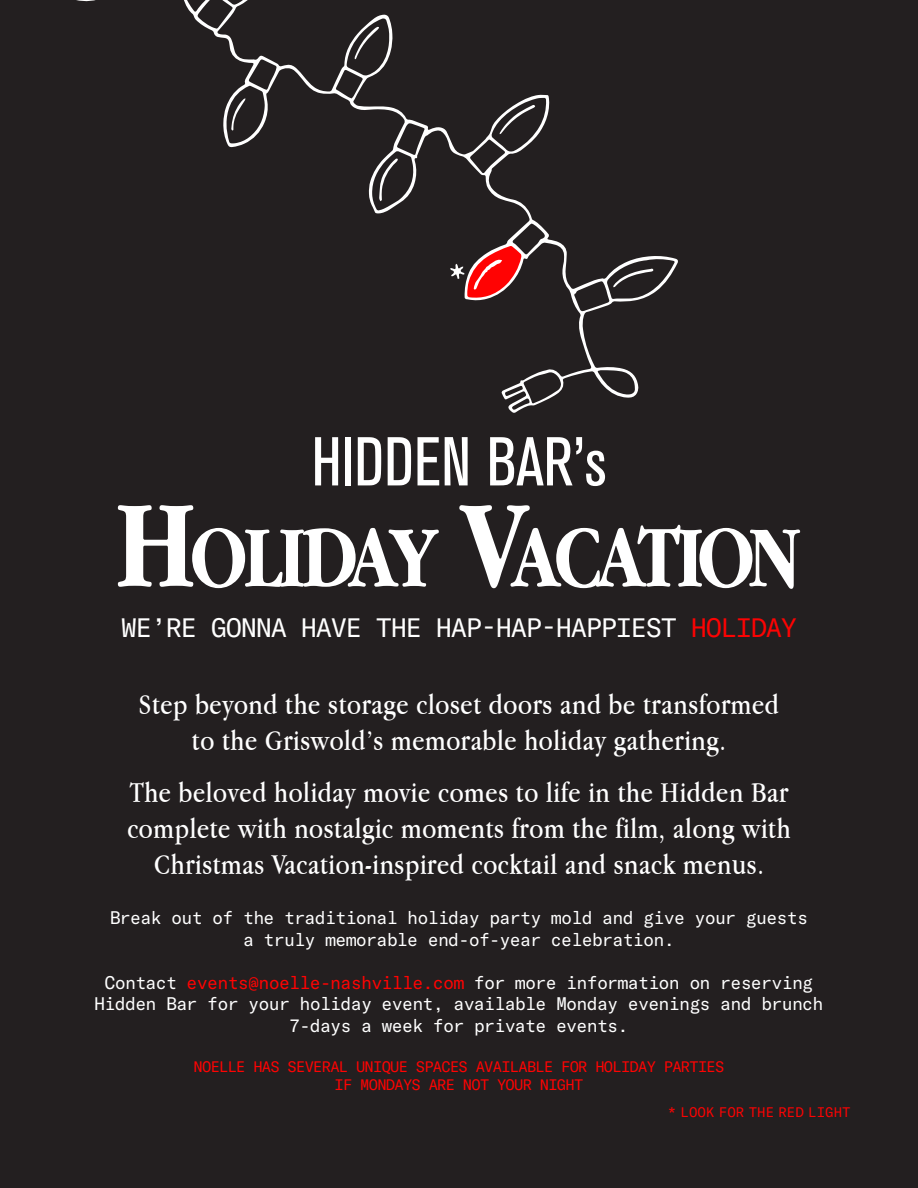
<style>
.page{position:relative;width:918px;height:1188px;background:#231f20}
.page>*{position:absolute;margin:0;border:0;box-sizing:border-box;transform-origin:0 0}
.t1{font:condensed 68.4px "Akzidenz Grotesk BE";color:#fff}
.t2{font:30px/52.7px "Apple Garamond";letter-spacing:.02em;color:#fff;text-align:center}
.t3{font:26.25px "GT America Mono";letter-spacing:-.05em;color:#fff}
.t4{font:18px/21.6px "GT America Mono";letter-spacing:-.05em;color:#fff;text-align:center}
.t5{font:15px/18px "GT America Mono";letter-spacing:-.05em;color:#ff0303;text-align:center}
.t6{font:13.65px "GT America Mono";color:#fc0303}
.s1{color:#fc0303}
.s2{color:#ff0303}
</style>
<div class="page">
<svg style="left:76px;top:0;width:602px;height:413px"></svg>
<svg style="left:613px;top:268px;width:40px;height:19px"></svg>
<svg style="left:500px;top:105px;width:35px;height:29px"></svg>
<svg style="left:450px;top:244px;width:73px;height:59px"></svg>
<svg style="left:379px;top:159px;width:19px;height:42px"></svg>
<svg style="left:231px;top:98px;width:14px;height:32px"></svg>
<svg style="left:355px;top:27px;width:24px;height:32px"></svg>
<svg style="left:118px;top:505px;width:321px;height:83px"></svg>
<svg style="left:459px;top:505px;width:341px;height:84px"></svg>
<p class="t1" style="left:312px;top:424px;width:296px">HIDDEN BAR’s</p>
<p class="t3" style="left:121px;top:613px;width:678px">WE’RE GONNA HAVE THE HAP-HAP-HAPPIEST <span class="s1">HOLIDAY</span></p>
<p class="t2" style="left:139px;top:677px;width:642px">Step beyond the storage closet doors and be transformed</p>
<p class="t2" style="left:129px;top:713px;width:661px">to the Griswold’s memorable holiday gathering.<br>The beloved holiday movie comes to life in the Hidden Bar</p>
<p class="t2" style="left:127px;top:810px;width:665px;line-height:36px">complete with nostalgic moments from the film, along with<br>Christmas Vacation-inspired cocktail and snack menus.</p>
<p class="t4" style="left:110px;top:907px;width:700px">Break out of the traditional holiday party mold and give your guests a truly memorable end-of-year celebration.</p>
<p class="t4" style="left:94px;top:972px;width:731px">Contact <span class="s2">events@noelle-nashville.com</span> for more information on reserving<br>Hidden Bar for your holiday event, available Monday evenings and brunch<br>7-days a week for private events.</p>
<p class="t5" style="left:194px;top:1058px;width:532px">NOELLE HAS SEVERAL UNIQUE SPACES AVAILABLE FOR HOLIDAY PARTIES<br>IF MONDAYS ARE NOT YOUR NIGHT</p>
<p class="t6" style="left:668px;top:1105px;width:184px">* LOOK FOR THE RED LIGHT</p>
</div>
